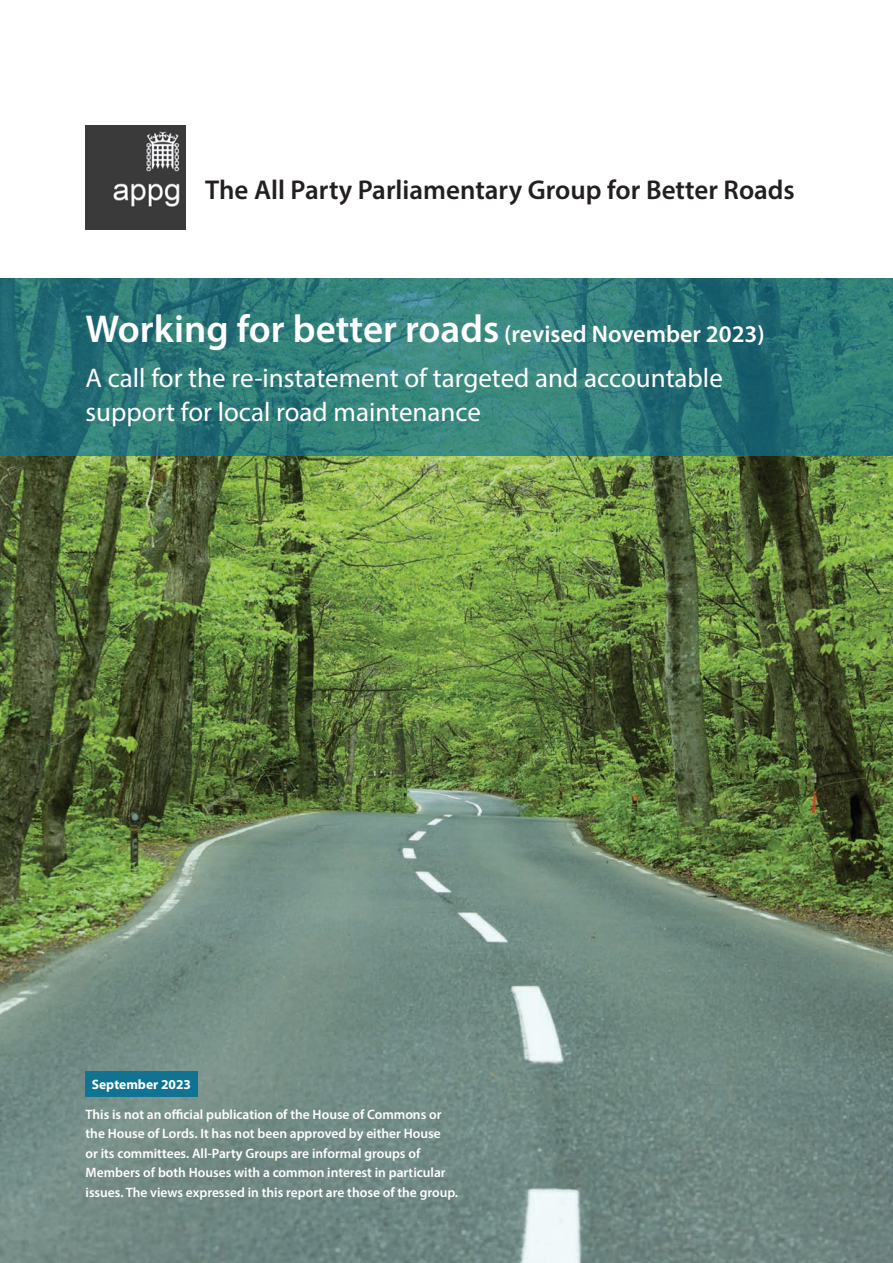
<style>
.page{position:relative;width:893px;height:1263px;background:#fff}
.page>*{position:absolute;margin:0;border:0;box-sizing:border-box;transform-origin:0 0}
.t1{font:600 39px "Myriad Pro";color:#fff}
.t2{font:600 27.3px "Myriad Pro";color:#231f20}
.t3{font:27px/34.5px "Myriad Pro";color:#fff}
.t4{font:600 13.65px/19.5px "Myriad Pro";color:#fff}
.t5{font:700 13.65px "Myriad Pro";color:#fff}
.s1{font-size:24px}
</style>
<div class="page">
<img style="left:0;top:456px;width:893px;height:807px">
<svg style="left:0;top:279px;width:893px;height:177px;background:#2d7979"></svg>
<div style="left:85px;top:1071px;width:113px;height:26px;background:#107391"></div>
<img style="left:85px;top:126px;width:100px;height:103px">
<h2 class="t2" style="left:205px;top:172px;width:591px">The All Party Parliamentary Group for Better Roads</h2>
<h1 class="t1" style="left:86px;top:304px;width:681px">Working for better roads <span class="s1">(revised November 2023)</span></h1>
<h3 class="t3" style="left:86px;top:360px;width:639px">A call for the re-instatement of targeted and accountable support for local road maintenance</h3>
<p class="t5" style="left:92px;top:1075px;width:101px">September 2023</p>
<p class="t4" style="left:86px;top:1104px;width:374px">This is not an official publication of the House of Commons or the House of Lords. It has not been approved by either House<br>or its committees. All-Party Groups are informal groups of Members of both Houses with a common interest in particular issues. The views expressed in this report are those of the group.</p>
</div>
